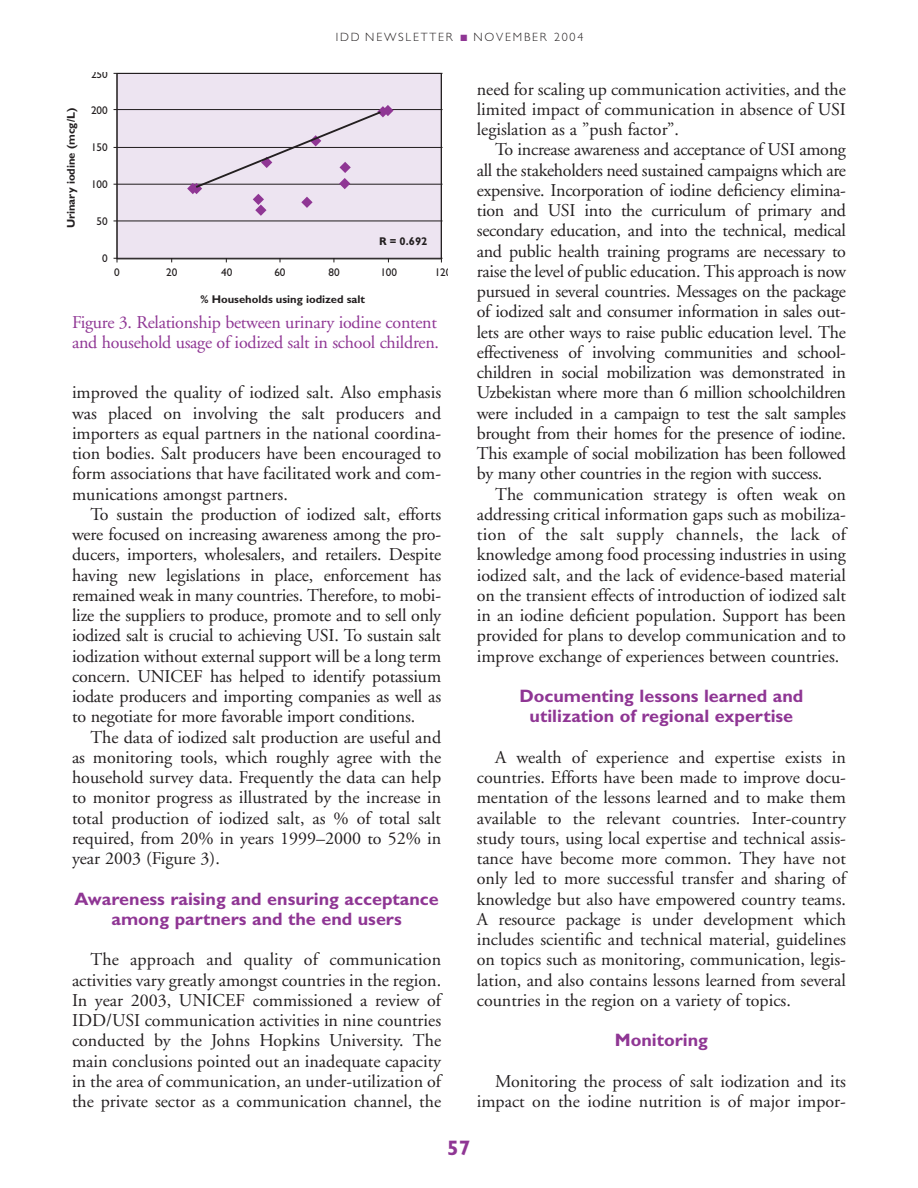
<style>
.page{position:relative;width:918px;height:1188px;background:#fff}
.page>*{position:absolute;margin:0;border:0;box-sizing:border-box;transform-origin:0 0}
.t1{font:700 21px "Gill Sans";color:#8f3694}
.t2{font:18px/20.2px "Adobe Garamond";color:#231f20;text-align:justify}
.t3{font:700 18px/20.2px "Gill Sans";color:#8f3694;text-align:center}
.t4{font:18px/20.2px "Adobe Garamond";letter-spacing:-.015em;color:#8f3694}
.t5{font:300 12px "Gill Sans";letter-spacing:.15em;color:#231f20}
.t6{font:700 11.25px "Gill Sans";color:#231f20}
.t7{font:11.25px "Gill Sans";color:#231f20}
.s1{color:#8f3694}
</style>
<div class="page">
<div style="left:116px;top:73px;width:326px;height:186px;background:#ede4f1"></div>
<hr style="left:116px;top:73px;width:2px;height:189px;background:#231f20">
<hr style="left:441px;top:73px;width:1px;height:189px;background:#231f20">
<hr style="left:114px;top:109px;width:329px;height:1px;background:#231f20">
<hr style="left:114px;top:73px;width:329px;height:1px;background:#231f20">
<hr style="left:114px;top:147px;width:329px;height:1px;background:#231f20">
<hr style="left:114px;top:184px;width:329px;height:1px;background:#231f20">
<hr style="left:114px;top:220px;width:329px;height:1px;background:#231f20">
<hr style="left:114px;top:258px;width:329px;height:1px;background:#231f20">
<svg style="left:187px;top:105px;width:207px;height:111px"></svg>
<p class="t7" style="left:91px;top:70px;width:18px">250</p>
<p class="t5" style="left:336px;top:32px;width:249px">IDD NEWSLETTER <span class="s1">■</span> NOVEMBER 2004</p>
<p class="t6" style="left:67px;top:228px;width:122px;rotate:-90deg">Urinary iodine (mcg/L)</p>
<p class="t7" style="left:91px;top:107px;width:18px">200</p>
<p class="t7" style="left:91px;top:144px;width:18px">150</p>
<p class="t7" style="left:91px;top:181px;width:18px">100</p>
<p class="t7" style="left:97px;top:217px;width:13px">50</p>
<p class="t7" style="left:102px;top:254px;width:7px">0</p>
<p class="t6" style="left:379px;top:237px;width:50px">R = 0.692</p>
<p class="t7" style="left:114px;top:268px;width:7px">0</p>
<p class="t7" style="left:166px;top:268px;width:13px">20</p>
<p class="t7" style="left:221px;top:268px;width:13px">40</p>
<p class="t7" style="left:274px;top:268px;width:13px">60</p>
<p class="t7" style="left:328px;top:268px;width:13px">80</p>
<p class="t7" style="left:380px;top:268px;width:18px">100</p>
<p class="t7" style="left:435px;top:268px;width:18px">120</p>
<p class="t6" style="left:200px;top:295px;width:166px">% Households using iodized salt</p>
<p class="t4" style="left:72px;top:314px;width:369px">Figure 3. Relationship between urinary iodine content and household usage of iodized salt in school children.</p>
<p class="t2" style="left:72px;top:384px;width:371px">improved the quality of iodized salt. Also emphasis was placed on involving the salt producers and importers as equal partners in the national coordina&shy;tion bodies. Salt producers have been encouraged to form associations that have facilitated work and com&shy;munications amongst partners.</p>
<p class="t2" style="left:72px;top:506px;width:371px;text-indent:18px">To sustain the production of iodized salt, efforts were focused on increasing awareness among the pro&shy;ducers, importers, wholesalers, and retailers. Despite having new legislations in place, enforcement has remained weak in many countries. Therefore, to mobi&shy;lize the suppliers to produce, promote and to sell only iodized salt is crucial to achieving USI. To sustain salt iodization without external support will be a long term concern. UNICEF has helped to identify potassium iodate producers and importing companies as well as to negotiate for more favorable import conditions.</p>
<p class="t2" style="left:72px;top:728px;width:371px;text-indent:18px">The data of iodized salt production are useful and as monitoring tools, which roughly agree with the household survey data. Frequently the data can help to monitor progress as illustrated by the increase in total production of iodized salt, as % of total salt required, from 20% in years 1999–2000 to 52% in year 2003 (Figure 3).</p>
<p class="t3" style="left:74px;top:890px;width:366px">Awareness raising and ensuring acceptance among partners and the end users</p>
<p class="t2" style="left:72px;top:951px;width:371px;text-indent:18px">The approach and quality of communication activities vary greatly amongst countries in the region.<br>In year 2003, UNICEF commissioned a review of IDD/USI communication activities in nine countries conducted by the Johns Hopkins University. The main conclusions pointed out an inadequate capacity in the area of communication, an under-utilization of the private sector as a communication channel, the</p>
<p class="t2" style="left:477px;top:80px;width:371px">need for scaling up communication activities, and the limited impact of communication in absence of USI legislation as a ”push factor”.</p>
<p class="t2" style="left:477px;top:141px;width:371px;text-indent:18px">To increase awareness and acceptance of USI among all the stakeholders need sustained campaigns which are expensive. Incorporation of iodine deficiency elimina&shy;tion and USI into the curriculum of primary and secondary education, and into the technical, medical and public health training programs are necessary to raise the level of public education. This approach is now pursued in several countries. Messages on the package of iodized salt and consumer information in sales out&shy;lets are other ways to raise public education level. The effectiveness of involving communities and school&shy;children in social mobilization was demonstrated in Uzbekistan where more than 6 million schoolchildren were included in a campaign to test the salt samples brought from their homes for the presence of iodine.<br>This example of social mobilization has been followed by many other countries in the region with success.</p>
<p class="t2" style="left:477px;top:485px;width:371px;text-indent:18px">The communication strategy is often weak on addressing critical information gaps such as mobiliza&shy;tion of the salt supply channels, the lack of knowledge among food processing industries in using iodized salt, and the lack of evidence-based material on the transient effects of introduction of iodized salt in an iodine deficient population. Support has been provided for plans to develop communication and to improve exchange of experiences between countries.</p>
<p class="t3" style="left:519px;top:688px;width:286px">Documenting lessons learned and utilization of regional expertise</p>
<p class="t2" style="left:477px;top:749px;width:371px;text-indent:18px">A wealth of experience and expertise exists in countries. Efforts have been made to improve docu&shy;mentation of the lessons learned and to make them available to the relevant countries. Inter-country study tours, using local expertise and technical assis&shy;tance have become more common. They have not only led to more successful transfer and sharing of knowledge but also have empowered country teams.<br>A resource package is under development which includes scientific and technical material, guidelines on topics such as monitoring, communication, legis&shy;lation, and also contains lessons learned from several countries in the region on a variety of topics.</p>
<p class="t3" style="left:615px;top:1032px;width:95px">Monitoring</p>
<p class="t2" style="left:477px;top:1073px;width:371px;text-align:right">Monitoring the process of salt iodization and its impact on the iodine nutrition is of major impor-</p>
<p class="t1" style="left:447px;top:1141px;width:25px">57</p>
</div>
